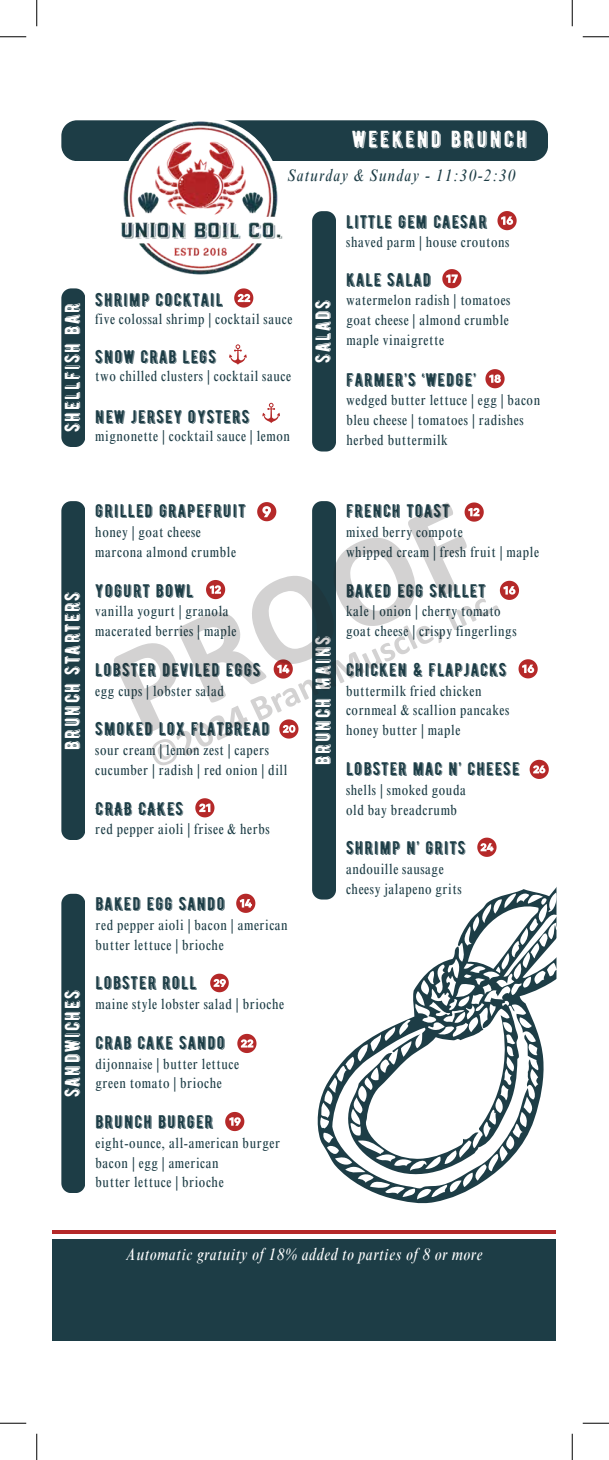
<style>
.page{position:relative;width:609px;height:1460px;background:#fff}
.page>*{position:absolute;margin:0;border:0;box-sizing:border-box;transform-origin:0 0}
.t1{font:23.1px "BERNIER Shade";letter-spacing:.075em;color:#fff}
.t2{font:20.3px "BERNIER Shade";letter-spacing:.075em;color:#fff}
.t3{font:18.2px "BERNIER Shade";letter-spacing:.04em;color:#1d3d46}
.t4{font:italic condensed 17.15px "Times NRMT Pro";letter-spacing:.04em;color:#fff}
.t5{font:italic condensed 16.97px "Times NRMT Pro";letter-spacing:.075em;color:#1d3d46}
.t6{font:condensed 14.53px/19.8px "Times NRMT Pro";letter-spacing:.04em;color:#1d3d46}
</style>
<div class="page">
<div style="left:61px;top:120px;width:487px;height:41px;background:#1d3d46"></div>
<img style="left:61px;top:120px;width:285px;height:188px">
<div style="left:61px;top:288px;width:24px;height:159px;background:#1d3d46"></div>
<div style="left:312px;top:211px;width:24px;height:240px;background:#1d3d46"></div>
<svg style="left:61px;top:501px;width:24px;height:339px;background:#26444d"></svg>
<div style="left:61px;top:893px;width:24px;height:300px;background:#1d3d46"></div>
<div style="left:52px;top:1230px;width:504px;height:111px;background:#b52929"></div>
<svg style="left:317px;top:888px;width:239px;height:316px"></svg>
<div style="left:52px;top:1234px;width:504px;height:107px;background:#fff"></div>
<div style="left:52px;top:1239px;width:504px;height:102px;background:#1d3d46"></div>
<svg style="left:234px;top:288px;width:19px;height:19px"></svg>
<svg style="left:497px;top:211px;width:20px;height:19px"></svg>
<svg style="left:485px;top:369px;width:20px;height:19px"></svg>
<svg style="left:442px;top:269px;width:19px;height:19px"></svg>
<svg style="left:262px;top:403px;width:18px;height:20px"></svg>
<svg style="left:229px;top:344px;width:18px;height:21px"></svg>
<svg style="left:237px;top:1034px;width:19px;height:19px"></svg>
<svg style="left:225px;top:1112px;width:19px;height:19px"></svg>
<svg style="left:210px;top:973px;width:19px;height:19px"></svg>
<svg style="left:114px;top:501px;width:435px;height:412px"></svg>
<svg style="left:0;top:36px;width:26px;height:1px"></svg>
<svg style="left:583px;top:36px;width:26px;height:1px"></svg>
<svg style="left:0;top:1422px;width:26px;height:1px"></svg>
<svg style="left:583px;top:1422px;width:26px;height:1px"></svg>
<svg style="left:36px;top:0;width:1px;height:26px"></svg>
<svg style="left:36px;top:1433px;width:1px;height:27px"></svg>
<svg style="left:572px;top:0;width:1px;height:26px"></svg>
<svg style="left:572px;top:1433px;width:1px;height:27px"></svg>
<h1 class="t1" style="left:352px;top:125px;width:177px">WEEKEND BRUNCH</h1>
<p class="t5" style="left:288px;top:169px;width:229px">Saturday &amp; Sunday - 11:30-2:30</p>
<p class="t3" style="left:95px;top:288px;width:129px">SHRIMP COCKTAIL</p>
<p class="t6" style="left:95px;top:311px;width:199px">five colossal shrimp | cocktail sauce</p>
<p class="t3" style="left:95px;top:346px;width:123px">SNOW CRAB LEGS</p>
<p class="t6" style="left:95px;top:368px;width:197px">two chilled clusters | cocktail sauce</p>
<p class="t3" style="left:95px;top:405px;width:156px">NEW JERSEY OYSTERS</p>
<p class="t6" style="left:95px;top:428px;width:196px">mignonette | cocktail sauce | lemon</p>
<h2 class="t2" style="left:60px;top:432px;width:131px;rotate:-90deg">SHELLFISH BAR</h2>
<h2 class="t2" style="left:311px;top:363px;width:64px;rotate:-90deg">SALADS</h2>
<p class="t3" style="left:346px;top:210px;width:142px">LITTLE GEM CAESAR</p>
<p class="t6" style="left:346px;top:234px;width:165px">shaved parm | house croutons</p>
<p class="t3" style="left:346px;top:268px;width:87px">KALE SALAD</p>
<p class="t6" style="left:346px;top:292px;width:166px;text-align:justify">watermelon radish | tomatoes goat cheese | almond crumble maple vinaigrette</p>
<p class="t3" style="left:346px;top:368px;width:131px">FARMER’S ‘WEDGE’</p>
<p class="t6" style="left:346px;top:392px;width:195px">wedged butter lettuce | egg | bacon bleu cheese | tomatoes | radishes herbed buttermilk</p>
<h2 class="t2" style="left:60px;top:749px;width:159px;rotate:-90deg">BRUNCH STARTERS</h2>
<p class="t3" style="left:95px;top:500px;width:152px">GRILLED GRAPEFRUIT</p>
<p class="t6" style="left:95px;top:524px;width:142px">honey | goat cheese marcona almond crumble</p>
<p class="t3" style="left:95px;top:579px;width:100px">YOGURT BOWL</p>
<p class="t6" style="left:95px;top:603px;width:143px">vanilla yogurt | granola macerated berries | maple</p>
<p class="t3" style="left:95px;top:658px;width:167px">LOBSTER DEVILED EGGS</p>
<p class="t6" style="left:95px;top:682px;width:130px">egg cups | lobster salad</p>
<p class="t3" style="left:95px;top:718px;width:176px">SMOKED LOX FLATBREAD</p>
<p class="t6" style="left:95px;top:742px;width:194px">sour cream | lemon zest | capers cucumber | radish | red onion | dill</p>
<p class="t3" style="left:95px;top:797px;width:90px">CRAB CAKES</p>
<p class="t6" style="left:95px;top:821px;width:176px">red pepper aioli | frisee &amp; herbs</p>
<h2 class="t2" style="left:60px;top:1097px;width:109px;rotate:-90deg">SANDWICHES</h2>
<p class="t3" style="left:96px;top:892px;width:131px">BAKED EGG SANDO</p>
<p class="t6" style="left:96px;top:916px;width:194px">red pepper aioli | bacon | american butter lettuce | brioche</p>
<p class="t3" style="left:96px;top:972px;width:103px">LOBSTER ROLL</p>
<p class="t6" style="left:96px;top:996px;width:190px">maine style lobster salad | brioche</p>
<p class="t3" style="left:96px;top:1031px;width:132px">CRAB CAKE SANDO</p>
<p class="t6" style="left:96px;top:1055px;width:145px">dijonnaise | butter lettuce green tomato | brioche</p>
<p class="t3" style="left:96px;top:1110px;width:119px">BRUNCH BURGER</p>
<p class="t6" style="left:96px;top:1134px;width:186px">eight-ounce, all-american burger bacon | egg | american<br>butter lettuce | brioche</p>
<h2 class="t2" style="left:311px;top:764px;width:130px;rotate:-90deg">BRUNCH MAINS</h2>
<p class="t3" style="left:346px;top:500px;width:105px">FRENCH TOAST</p>
<p class="t6" style="left:346px;top:524px;width:194px">mixed berry compote<br>whipped cream | fresh fruit | maple</p>
<p class="t3" style="left:346px;top:579px;width:141px">BAKED EGG SKILLET</p>
<p class="t6" style="left:346px;top:603px;width:172px">kale | onion | cherry tomato goat cheese | crispy fingerlings</p>
<p class="t3" style="left:346px;top:658px;width:162px">CHICKEN &amp; FLAPJACKS</p>
<p class="t6" style="left:346px;top:682px;width:165px">buttermilk fried chicken cornmeal &amp; scallion pancakes honey butter | maple</p>
<p class="t3" style="left:346px;top:757px;width:175px">LOBSTER MAC N’ CHEESE</p>
<p class="t6" style="left:346px;top:781px;width:121px">shells | smoked gouda old bay breadcrumb</p>
<p class="t3" style="left:346px;top:837px;width:121px">SHRIMP N’ GRITS</p>
<p class="t6" style="left:346px;top:861px;width:117px">andouille sausage cheesy jalapeno grits</p>
<p class="t4" style="left:127px;top:1247px;width:358px">Automatic gratuity of 18% added to parties of 8 or more</p>
</div>
